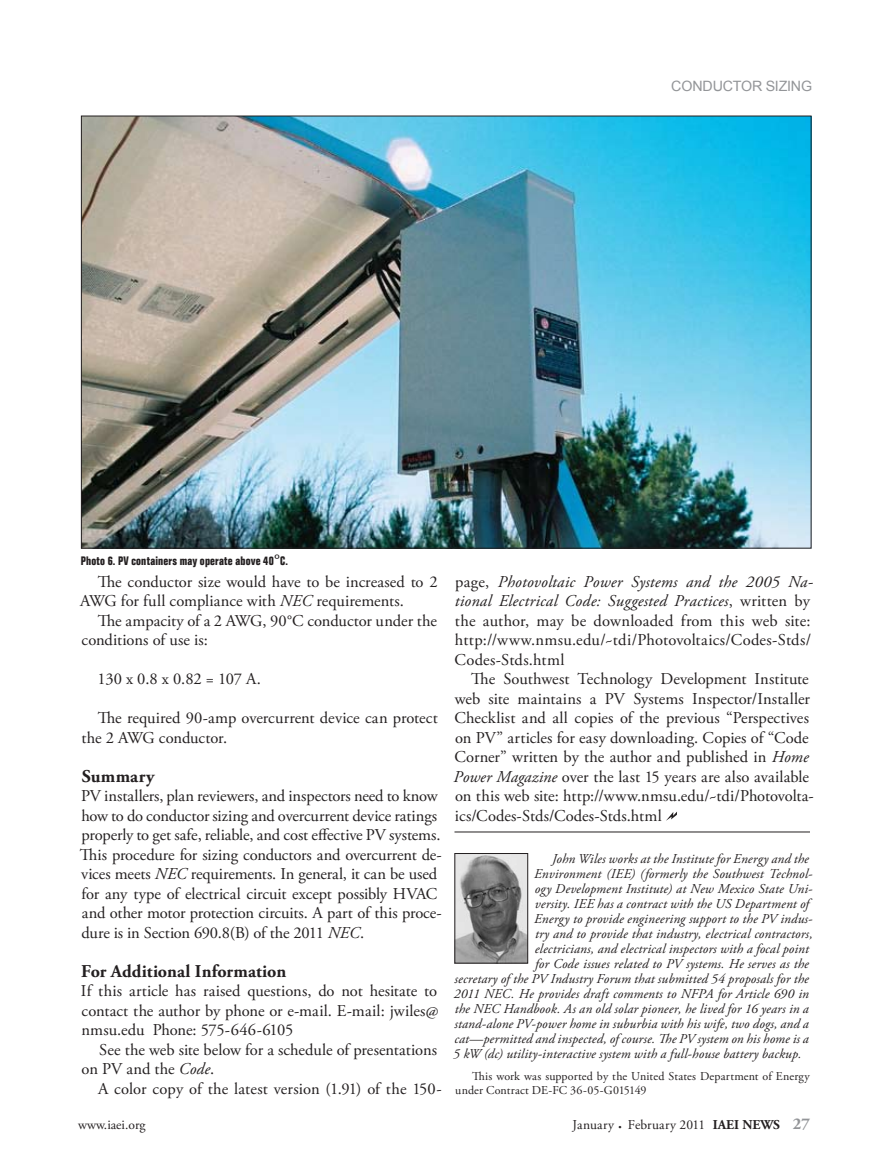
<style>
.page{position:relative;width:891px;height:1175px;background:#fff}
.page>*{position:absolute;margin:0;border:0;box-sizing:border-box;transform-origin:0 0}
.t1{font:700 18px "Adobe Garamond Pro";letter-spacing:.005em;color:#231f20}
.t2{font:16.5px/19.5px "Adobe Garamond Pro";color:#231f20}
.t3{font:14.25px "Arial";letter-spacing:-.01em;color:#939598}
.t4{font:italic 13.5px "Adobe Garamond Pro";letter-spacing:.01em;color:#231f20}
.t5{font:13.5px "Adobe Garamond Pro";color:#231f20}
.t6{font:12px/13.5px "Adobe Garamond Pro";letter-spacing:.01em;color:#231f20}
.t7{font:700 condensed 12px "Folio Std";letter-spacing:.015em;color:#231f20}
.s1{font-family:"Adobe Garamond Pro";font-weight:600;font-stretch:normal;font-size:16.5px}
.s2{font-style:italic}
.s3{font-size:21px}
.s4{font-weight:700}
.s5{font-weight:700;font-size:16.5px;color:#939598}
</style>
<div class="page">
<hr style="left:454px;top:831px;width:356px;height:1px;background:#231f20">
<svg style="left:666px;top:811px;width:11px;height:9px"></svg>
<img style="left:83px;top:118px;width:727px;height:428px">
<img style="left:457px;top:855px;width:69px;height:106px">
<div style="left:455px;top:853px;width:73px;height:110px;border:1px solid #231f20"></div>
<p class="t3" style="left:671px;top:77px;width:142px">CONDUCTOR SIZING</p>
<p class="t7" style="left:81px;top:554px;width:209px">Photo 6. PV containers may operate above 40<span class="s1">°</span>C.</p>
<p class="t2" style="left:80px;top:572px;width:359px;text-indent:18px">The conductor size would have to be increased to 2<br>AWG for full compliance with <span class="s2">NEC</span> requirements.</p>
<p class="t2" style="left:82px;top:611px;width:357px;text-indent:16px">The ampacity of a 2 AWG, 90°C conductor under the conditions of use is:</p>
<p class="t2" style="left:98px;top:670px;width:165px">130 x 0.8 x 0.82 = 107 A.</p>
<p class="t2" style="left:81px;top:709px;width:358px;text-indent:16px">The required 90-amp overcurrent device can protect the 2 AWG conductor.</p>
<p class="t1" style="left:82px;top:765px;width:74px">Summary</p>
<p class="t2" style="left:80px;top:787px;width:363px">PV installers, plan reviewers, and inspectors need to know how to do conductor sizing and overcurrent device ratings properly to get safe, reliable, and cost effective PV systems.<br>This procedure for sizing conductors and overcurrent de&shy;vices meets <span class="s2">NEC</span> requirements. In general, it can be used for any type of electrical circuit except possibly HVAC and other motor protection circuits. A part of this proce&shy;dure is in Section 690.8(B) of the 2011 <span class="s2">NEC</span>.</p>
<p class="t1" style="left:81px;top:960px;width:207px">For Additional Information</p>
<p class="t2" style="left:81px;top:982px;width:359px;text-align:justify">If this article has raised questions, do not hesitate to contact the author by phone or e-mail. E-mail: jwiles@ nmsu.edu Phone: 575-646-6105</p>
<p class="t2" style="left:82px;top:1040px;width:357px;text-indent:18px">See the web site below for a schedule of presentations on PV and the <span class="s2">Code</span>.</p>
<p class="t2" style="left:98px;top:1079px;width:345px">A color copy of the latest version (1.91) of the 150-</p>
<p class="t2" style="left:455px;top:572px;width:360px">page, <span class="s2">Photovoltaic Power Systems and the 2005 Na&shy;tional Electrical Code: Suggested Practices</span>, written by the author, may be downloaded from this web site: http://www.nmsu.edu/~tdi/Photovoltaics/Codes-Stds/ Codes-Stds.html</p>
<p class="t2" style="left:454px;top:670px;width:362px;text-indent:18px">The Southwest Technology Development Institute web site maintains a PV Systems Inspector/Installer Checklist and all copies of the previous “Perspectives on PV” articles for easy downloading. Copies of “Code Corner” written by the author and published in <span class="s2">Home Power Magazine</span> over the last 15 years are also available on this web site: http://www.nmsu.edu/~tdi/Photovolta&shy;ics/Codes-Stds/Codes-Stds.html</p>
<p class="t4" style="left:552px;top:850px;width:258px">John Wiles works at the Institute for Energy and the</p>
<p class="t4" style="left:534px;top:865px;width:280px">Environment (IEE) (formerly the Southwest Technol-</p>
<p class="t4" style="left:535px;top:880px;width:279px">ogy Development Institute) at New Mexico State Uni-</p>
<p class="t4" style="left:535px;top:895px;width:276px">versity. IEE has a contract with the US Department of</p>
<p class="t4" style="left:534px;top:910px;width:280px">Energy to provide engineering support to the PV indus-</p>
<p class="t4" style="left:535px;top:925px;width:279px">try and to provide that industry, electrical contractors,</p>
<p class="t4" style="left:535px;top:940px;width:276px">electricians, and electrical inspectors with a focal point</p>
<p class="t4" style="left:535px;top:955px;width:275px">for Code issues related to PV systems. He serves as the</p>
<p class="t4" style="left:455px;top:970px;width:356px">secretary of the PV Industry Forum that submitted 54 proposals for the</p>
<p class="t4" style="left:454px;top:985px;width:357px">2011 NEC. He provides draft comments to NFPA for Article 690 in</p>
<p class="t4" style="left:455px;top:1000px;width:356px">the NEC Handbook. As an old solar pioneer, he lived for 16 years in a</p>
<p class="t4" style="left:455px;top:1015px;width:356px">stand-alone PV-power home in suburbia with his wife, two dogs, and a</p>
<p class="t4" style="left:454px;top:1030px;width:356px">cat—permitted and inspected, of course. The PV system on his home is a</p>
<p class="t4" style="left:453px;top:1045px;width:350px">5 kW (dc) utility-interactive system with a full-house battery backup.</p>
<p class="t6" style="left:455px;top:1070px;width:356px;text-indent:17px">This work was supported by the United States Department of Energy under Contract DE-FC 36-05-G015149</p>
<p class="t5" style="left:78px;top:1117px;width:69px">www.iaei.org</p>
<p class="t5" style="left:573px;top:1117px;width:239px">January <span class="s3">.</span> February 2011 <span class="s4">IAEI NEWS</span> <span class="s5">27</span></p>
</div>
